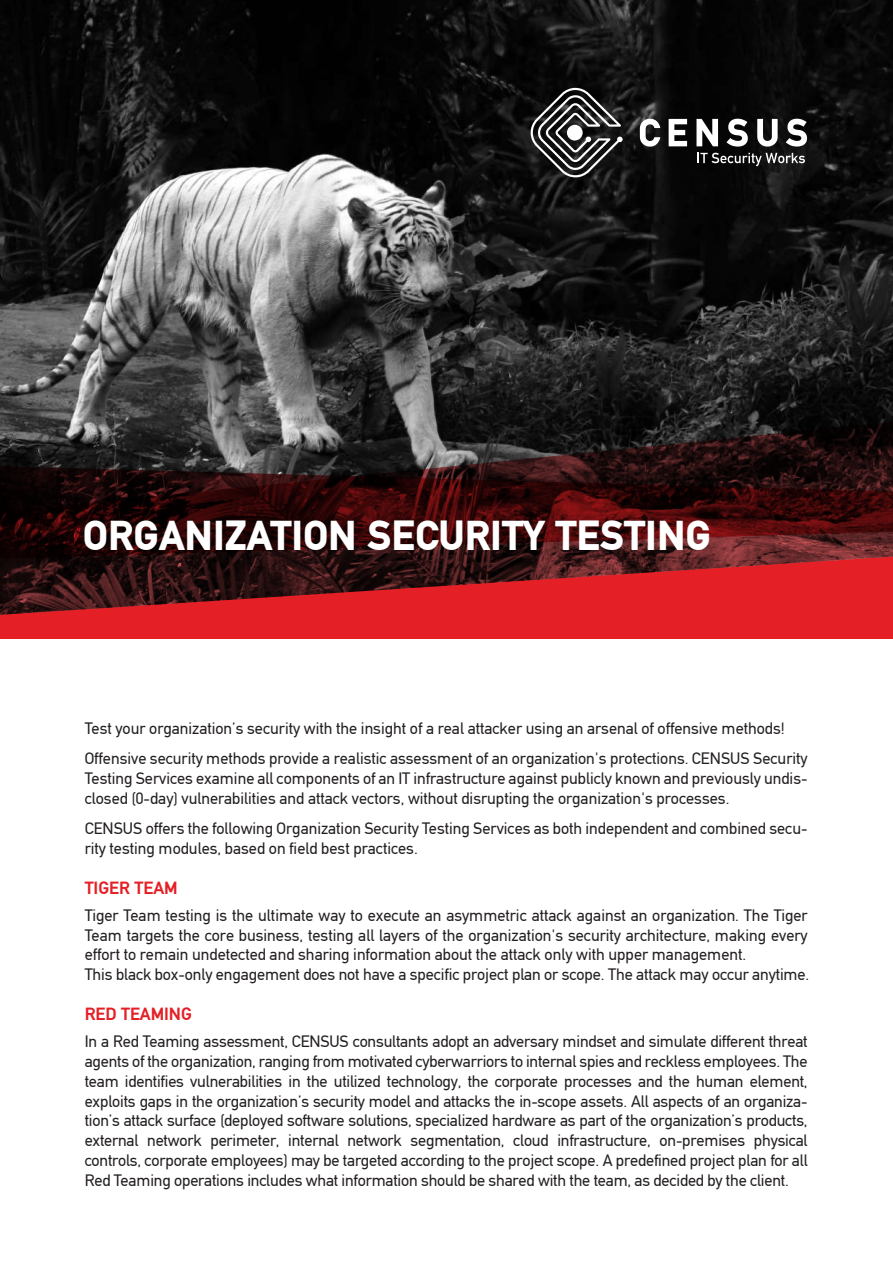
<style>
.page{position:relative;width:893px;height:1263px;background:#fff}
.page>*{position:absolute;margin:0;border:0;box-sizing:border-box;transform-origin:0 0}
.t1{font:900 42px "PF Din Text";color:#fff}
.t2{font:700 18px "PF Din Text";color:#e41f25}
.t3{font:16.5px/19.8px "PF Din Text";color:#231f20}
</style>
<div class="page">
<div style="left:0;top:352px;width:893px;height:287px;background:#e41f25"></div>
<img style="left:0;top:0;width:893px;height:420px">
<svg style="left:0;top:420px;width:893px;height:195px"></svg>
<svg style="left:0;top:465px;width:893px;height:94px;background:#320c0d"></svg>
<svg style="left:640px;top:119px;width:20px;height:28px"></svg>
<svg style="left:669px;top:119px;width:18px;height:27px"></svg>
<svg style="left:696px;top:119px;width:22px;height:27px"></svg>
<svg style="left:726px;top:119px;width:22px;height:28px"></svg>
<svg style="left:757px;top:119px;width:21px;height:28px"></svg>
<svg style="left:786px;top:119px;width:21px;height:28px"></svg>
<svg style="left:698px;top:153px;width:107px;height:13px"></svg>
<svg style="left:531px;top:88px;width:92px;height:89px;background:#464646"></svg>
<h1 class="t1" style="left:83px;top:510px;width:629px">ORGANIZATION SECURITY TESTING</h1>
<p class="t3" style="left:85px;top:713px;width:724px;line-height:30.3px">Test your organization’s security with the insight of a real attacker using an arsenal of offensive methods!<br>Offensive security methods provide a realistic assessment of an organization's protections. CENSUS Security</p>
<p class="t3" style="left:85px;top:768px;width:724px">Testing Services examine all components of an IT infrastructure against publicly known and previously undis&shy;closed (0-day) vulnerabilities and attack vectors, without disrupting the organization's processes.</p>
<p class="t3" style="left:85px;top:819px;width:724px">CENSUS offers the following Organization Security Testing Services as both independent and combined secu&shy;rity testing modules, based on field best practices.</p>
<p class="t2" style="left:85px;top:877px;width:94px">TIGER TEAM</p>
<p class="t3" style="left:85px;top:905px;width:726px">Tiger Team testing is the ultimate way to execute an asymmetric attack against an organization. The Tiger Team targets the core business, testing all layers of the organization's security architecture, making every effort to remain undetected and sharing information about the attack only with upper management.<br>This black box-only engagement does not have a specific project plan or scope. The attack may occur anytime.</p>
<p class="t2" style="left:85px;top:1003px;width:109px">RED TEAMING</p>
<p class="t3" style="left:85px;top:1032px;width:724px;text-align:justify">In a Red Teaming assessment, CENSUS consultants adopt an adversary mindset and simulate different threat agents of the organization, ranging from motivated cyberwarriors to internal spies and reckless employees. The team identifies vulnerabilities in the utilized technology, the corporate processes and the human element, exploits gaps in the organization’s security model and attacks the in-scope assets. All aspects of an organiza&shy;tion’s attack surface (deployed software solutions, specialized hardware as part of the organization’s products, external network perimeter, internal network segmentation, cloud infrastructure, on-premises physical controls, corporate employees) may be targeted according to the project scope. A predefined project plan for all Red Teaming operations includes what information should be shared with the team, as decided by the client.</p>
</div>
